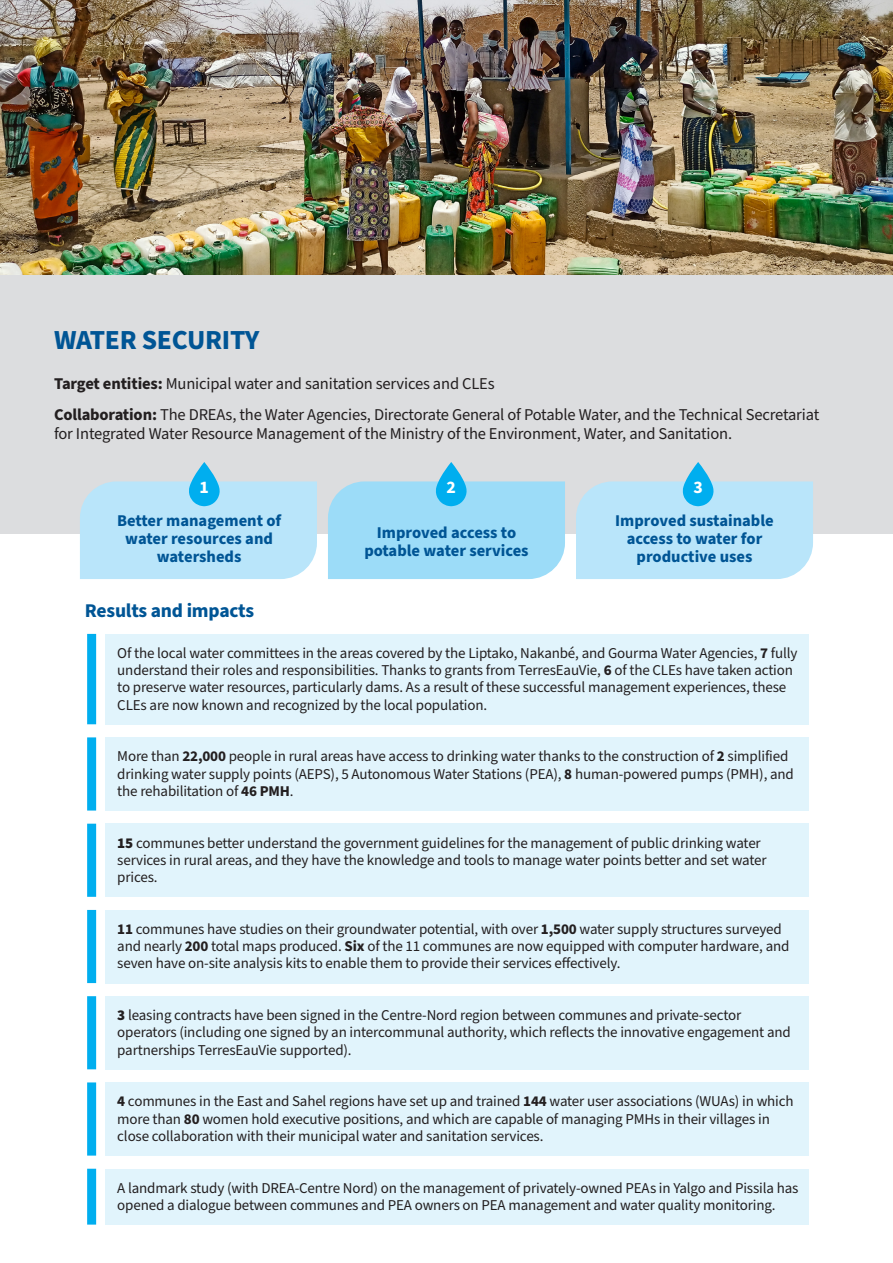
<style>
.page{position:relative;width:893px;height:1263px;background:#fff}
.page>*{position:absolute;margin:0;border:0;box-sizing:border-box;transform-origin:0 0}
.t1{font:700 27.6px "Source Sans Pro";letter-spacing:-.01em;color:#005595}
.t2{font:700 19.5px "Source Sans Pro";letter-spacing:-.01em;color:#005595}
.t3{font:700 17.7px "Source Sans Pro";color:#fff}
.t4{font:16.5px/19.8px "Source Sans Pro";letter-spacing:-.01em;color:#231f20}
.t5{font:700 16.5px/18px "Source Sans Pro";color:#005595;text-align:center}
.Light_Blue_Highlight{font:15px/17.2px "Source Sans Pro";letter-spacing:-.01em;color:#231f20}
.s1{font-weight:700}
.s2{font-weight:900}
</style>
<div class="page">
<img style="left:0;top:0;width:893px;height:275px">
<div style="left:0;top:275px;width:893px;height:259px;background:#dcdddf"></div>
<div style="left:105px;top:634px;width:703px;height:90px;background:#e1f4fc"></div>
<div style="left:87px;top:634px;width:9px;height:90px;background:#00aeef"></div>
<div style="left:105px;top:737px;width:703px;height:73px;background:#e1f4fc"></div>
<div style="left:87px;top:737px;width:9px;height:73px;background:#00aeef"></div>
<div style="left:105px;top:824px;width:703px;height:73px;background:#e1f4fc"></div>
<div style="left:87px;top:824px;width:9px;height:73px;background:#00aeef"></div>
<div style="left:105px;top:910px;width:703px;height:73px;background:#e1f4fc"></div>
<div style="left:87px;top:910px;width:9px;height:73px;background:#00aeef"></div>
<div style="left:105px;top:996px;width:703px;height:73px;background:#e1f4fc"></div>
<div style="left:87px;top:996px;width:9px;height:73px;background:#00aeef"></div>
<div style="left:105px;top:1082px;width:703px;height:73px;background:#e1f4fc"></div>
<div style="left:87px;top:1082px;width:9px;height:73px;background:#00aeef"></div>
<div style="left:105px;top:1169px;width:703px;height:55px;background:#e1f4fc"></div>
<div style="left:87px;top:1169px;width:9px;height:55px;background:#00aeef"></div>
<svg style="left:80px;top:462px;width:237px;height:117px"></svg>
<svg style="left:328px;top:462px;width:237px;height:117px"></svg>
<svg style="left:576px;top:462px;width:237px;height:117px"></svg>
<p class="t1" style="left:54px;top:321px;width:207px">WATER SECURITY</p>
<p class="t4" style="left:54px;top:374px;width:442px"><span class="s1">Target entities:</span> Municipal water and sanitation services and CLEs</p>
<p class="t4" style="left:54px;top:405px;width:767px"><span class="s1">Collaboration:</span> The DREAs, the Water Agencies, Directorate General of Potable Water, and the Technical Secretariat for Integrated Water Resource Management of the Ministry of the Environment, Water, and Sanitation.</p>
<p class="t3" style="left:200px;top:475px;width:11px">1</p>
<p class="t3" style="left:446px;top:475px;width:11px">2</p>
<p class="t3" style="left:693px;top:475px;width:11px">3</p>
<p class="t5" style="left:117px;top:512px;width:166px">Better management of water resources and watersheds</p>
<p class="t5" style="left:364px;top:524px;width:166px">Improved access to potable water services</p>
<p class="t5" style="left:615px;top:512px;width:160px">Improved sustainable access to water for productive uses</p>
<p class="t2" style="left:85px;top:597px;width:171px">Results and impacts</p>
<p class="Light_Blue_Highlight" style="left:117px;top:645px;width:682px">Of the local water committees in the areas covered by the Liptako, Nakanbé, and Gourma Water Agencies, <span class="s1">7</span> fully understand their roles and responsibilities. Thanks to grants from TerresEauVie, <span class="s1">6</span> of the CLEs have taken action to preserve water resources, particularly dams. As a result of these successful management experiences, these CLEs are now known and recognized by the local population.</p>
<p class="Light_Blue_Highlight" style="left:117px;top:748px;width:678px">More than <span class="s1">22,000</span> people in rural areas have access to drinking water thanks to the construction of <span class="s1">2</span> simplified drinking water supply points (AEPS), 5 Autonomous Water Stations (PEA), <span class="s1">8</span> human-powered pumps (PMH), and the rehabilitation of <span class="s1">46 PMH</span>.</p>
<p class="Light_Blue_Highlight" style="left:117px;top:834px;width:651px"><span class="s2">15</span> communes better understand the government guidelines for the management of public drinking water services in rural areas, and they have the knowledge and tools to manage water points better and set water prices.</p>
<p class="Light_Blue_Highlight" style="left:117px;top:921px;width:674px"><span class="s1">11</span> communes have studies on their groundwater potential, with over <span class="s1">1,500</span> water supply structures surveyed and nearly <span class="s1">200</span> total maps produced. <span class="s1">Six</span> of the 11 communes are now equipped with computer hardware, and seven have on-site analysis kits to enable them to provide their services effectively.</p>
<p class="Light_Blue_Highlight" style="left:117px;top:1007px;width:675px"><span class="s2">3</span> leasing contracts have been signed in the Centre-Nord region between communes and private-sector operators (including one signed by an intercommunal authority, which reflects the innovative engagement and partnerships TerresEauVie supported).</p>
<p class="Light_Blue_Highlight" style="left:117px;top:1093px;width:678px"><span class="s1">4</span> communes in the East and Sahel regions have set up and trained <span class="s1">144</span> water user associations (WUAs) in which more than <span class="s1">80</span> women hold executive positions, and which are capable of managing PMHs in their villages in close collaboration with their municipal water and sanitation services.</p>
<p class="Light_Blue_Highlight" style="left:117px;top:1179px;width:683px">A landmark study (with DREA-Centre Nord) on the management of privately-owned PEAs in Yalgo and Pissila has opened a dialogue between communes and PEA owners on PEA management and water quality monitoring.</p>
</div>
